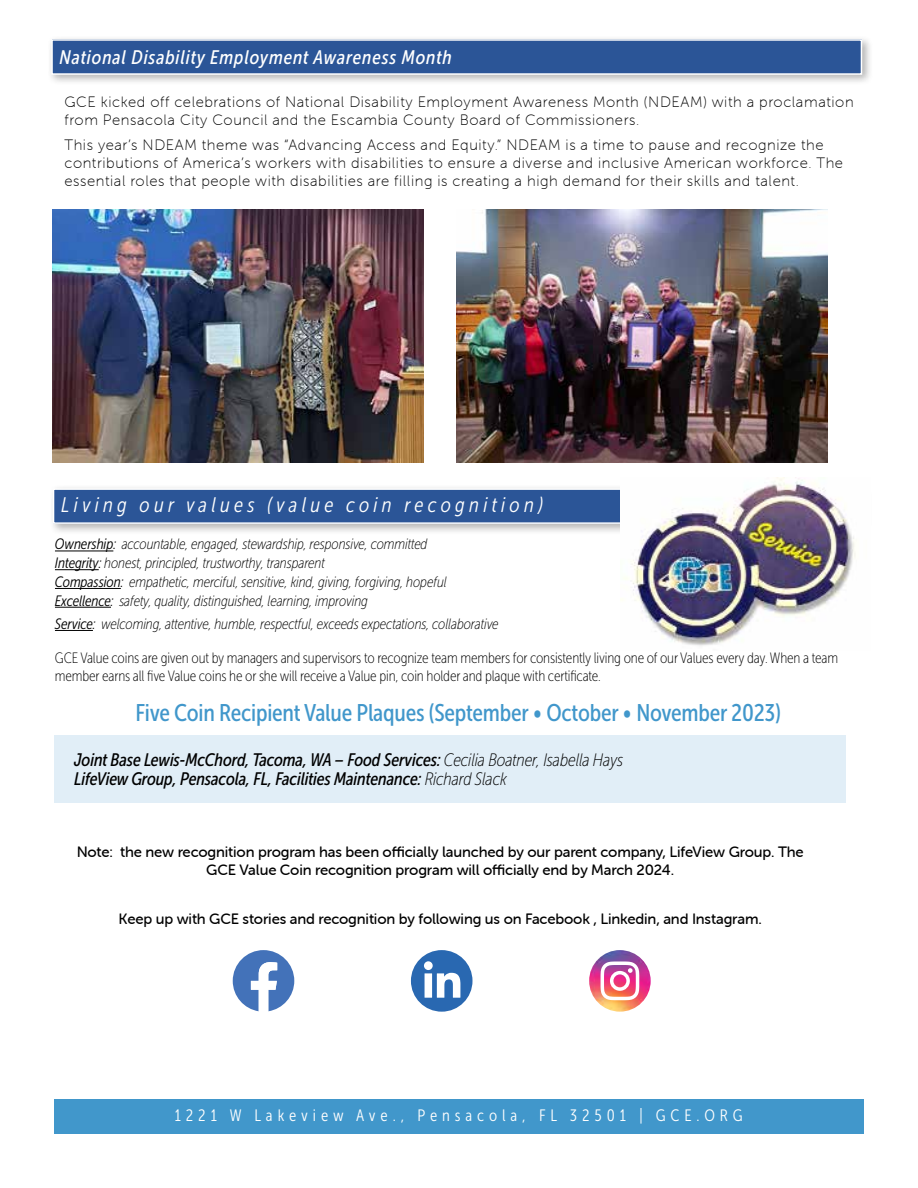
<style>
.page{position:relative;width:918px;height:1188px;background:#fff}
.page>*{position:absolute;margin:0;border:0;box-sizing:border-box;transform-origin:0 0}
.t1{font:24px "Museo Sans Cond 500";letter-spacing:-.01em;color:#4197cb}
.t2{font:italic 21px "Museo Sans Cond 300";letter-spacing:.2em;color:#fff}
.t3{font:italic 19.5px "Museo Sans Cond 500";letter-spacing:.04em;color:#fff}
.t4{font:italic 18px/19.5px "Museo Sans Cond 500";letter-spacing:-.01em;color:#000}
.t5{font:16.5px "Museo Sans Cond 300";letter-spacing:.3em;color:#fff}
.t6{font:15px/18px "Museo Sans Rounded 100";letter-spacing:.04em;color:#000}
.t7{font:italic 15px/18.8px "Museo Sans Cond 100";letter-spacing:-.01em;color:#000}
.t8{font:15px/18px "Museo Sans Rounded 500";letter-spacing:-.01em;color:#000;text-align:center}
.t9{font:15px/18px "Museo Sans Cond 100";letter-spacing:-.01em;color:#000}
.s1{font-family:"Museo Sans Cond 300"}
.s2{font-family:"Museo Sans Cond 100"}
</style>
<div class="page">
<div style="left:47px;top:35px;width:826px;height:51px;background:#000;opacity:.3"></div>
<div style="left:52px;top:40px;width:809px;height:34px;background:#2b5597"></div>
<div style="left:51px;top:39px;width:811px;height:36px;border:2px solid #fff"></div>
<div style="left:54px;top:1099px;width:810px;height:35px;background:#4197cb"></div>
<div style="left:54px;top:736px;width:791px;height:67px;background:#e1eef7"></div>
<hr style="left:55px;top:551px;width:58px;height:1px;background:#000">
<hr style="left:55px;top:569px;width:44px;height:1px;background:#000">
<hr style="left:55px;top:588px;width:66px;height:1px;background:#000">
<hr style="left:55px;top:607px;width:56px;height:1px;background:#000">
<hr style="left:55px;top:630px;width:38px;height:1px;background:#000">
<div style="left:48px;top:484px;width:825px;height:51px;background:#000;opacity:.3"></div>
<div style="left:54px;top:489px;width:807px;height:34px;background:#2b5597"></div>
<div style="left:53px;top:488px;width:809px;height:36px;border:2px solid #fff"></div>
<img style="left:621px;top:478px;width:249px;height:168px">
<svg style="left:233px;top:950px;width:61px;height:62px"></svg>
<div style="left:411px;top:950px;width:61px;height:62px;background:#2968b1;border-radius:50%"></div>
<svg style="left:425px;top:973px;width:35px;height:25px"></svg>
<div style="left:424px;top:961px;width:9px;height:9px;background:#fff;border-radius:50%"></div>
<img style="left:589px;top:950px;width:62px;height:62px;border-radius:31px">
<svg style="left:601px;top:961px;width:38px;height:39px"></svg>
<img style="left:53px;top:210px;width:370px;height:252px">
<img style="left:457px;top:210px;width:370px;height:252px">
<h3 class="t3" style="left:60px;top:47px;width:394px">National Disability Employment Awareness Month</h3>
<p class="t6" style="left:64px;top:93px;width:791px">GCE kicked off celebrations of National Disability Employment Awareness Month (NDEAM) with a proclamation from Pensacola City Council and the Escambia County Board of Commissioners.</p>
<p class="t6" style="left:64px;top:136px;width:780px">This year’s NDEAM theme was “Advancing Access and Equity.” NDEAM is a time to pause and recognize the contributions of America’s workers with disabilities to ensure a diverse and inclusive American workforce. The essential roles that people with disabilities are filling is creating a high demand for their skills and talent.</p>
<h2 class="t2" style="left:61px;top:493px;width:484px">Living our values (value coin recognition)</h2>
<p class="t7" style="left:55px;top:535px;width:393px"><span class="s1">Ownership:</span> accountable, engaged, stewardship, responsive, committed <span class="s1">Integrity:</span> honest, principled, trustworthy, transparent<br><span class="s1">Compassion:</span> empathetic, merciful, sensitive, kind, giving, forgiving, hopeful <span class="s1">Excellence:</span> safety, quality, distinguished, learning, improving</p>
<p class="t7" style="left:55px;top:615px;width:445px"><span class="s1">Service:</span> welcoming, attentive, humble, respectful, exceeds expectations, collaborative</p>
<p class="t9" style="left:55px;top:649px;width:785px">GCE Value coins are given out by managers and supervisors to recognize team members for consistently living one of our Values every day. When a team member earns all five Value coins he or she will receive a Value pin, coin holder and plaque with certificate.</p>
<h1 class="t1" style="left:135px;top:700px;width:647px">Five Coin Recipient Value Plaques (September • October • November 2023)</h1>
<p class="t4" style="left:74px;top:750px;width:551px">Joint Base Lewis-McChord, Tacoma, WA – Food Services: <span class="s2">Cecilia Boatner, Isabella Hays<br></span>LifeView Group, Pensacola, FL, Facilities Maintenance: <span class="s2">Richard Slack</span></p>
<p class="t8" style="left:77px;top:843px;width:729px">Note: the new recognition program has been officially launched by our parent company, LifeView Group. The<br>GCE Value Coin recognition program will officially end by March 2024.</p>
<p class="t8" style="left:119px;top:910px;width:645px">Keep up with GCE stories and recognition by following us on Facebook , Linkedin, and Instagram.</p>
<p class="t5" style="left:175px;top:1107px;width:570px">1221 W Lakeview Ave., Pensacola, FL 32501 | GCE.ORG</p>
</div>
